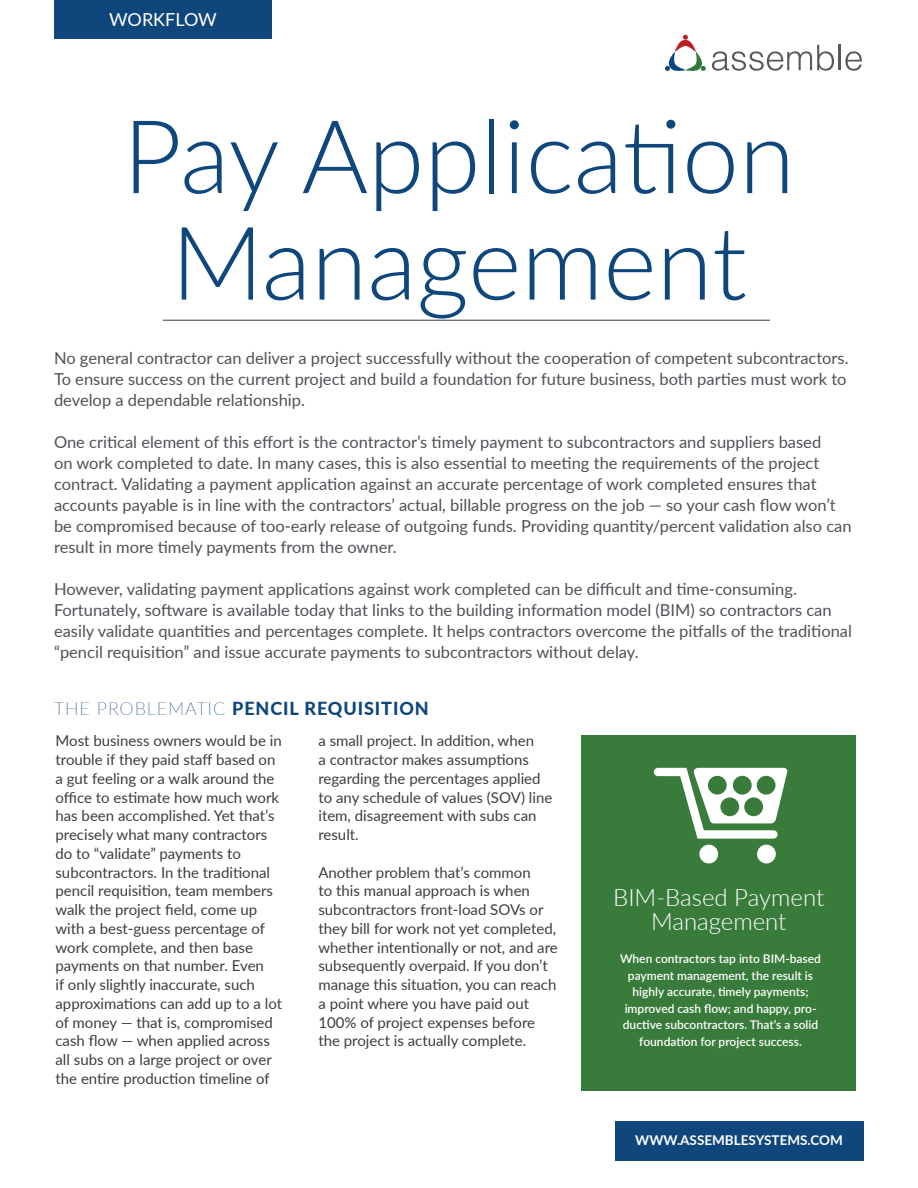
<style>
.page{position:relative;width:918px;height:1188px;background:#fff}
.page>*{position:absolute;margin:0;border:0;box-sizing:border-box;transform-origin:0 0}
.Header_Bebas_Neue{font:300 102px/106.5px "Lato";color:#0f467c;text-align:center}
.Small_Header_Bebas_N{font:300 24px/24.5px "Lato";color:#fff;text-align:center}
.t1{font:800 18px "Lato";letter-spacing:.05em;color:#0f467c}
.t2{font:18px "Lato";color:#fff}
.Subheader_Liberation{font:16.5px/21px "Lato";color:#4d5156}
.t3{font:15px/18.8px "Lato";color:#3d3d40}
.t4{font:700 13.5px "Lato";color:#fff}
.Subtitle{font:600 12px/16.5px "Lato";color:#fff;text-align:center}
.s1{font-weight:100}
</style>
<div class="page">
<hr style="left:163px;top:320px;width:607px;height:1px;background:#3d3d40">
<svg style="left:712px;top:45px;width:122px;height:26px"></svg>
<hr style="left:839px;top:45px;width:2px;height:25px;background:#57585a">
<svg style="left:845px;top:51px;width:17px;height:20px"></svg>
<svg style="left:665px;top:35px;width:41px;height:36px"></svg>
<div style="left:616px;top:1122px;width:248px;height:39px;background:#0f467c"></div>
<div style="left:54px;top:0;width:218px;height:39px;background:#0f467c"></div>
<div style="left:581px;top:735px;width:275px;height:356px;background:#397b3b"></div>
<div style="left:757px;top:845px;width:19px;height:18px;background:#fff;border-radius:50%"></div>
<div style="left:699px;top:845px;width:19px;height:18px;background:#fff;border-radius:50%"></div>
<svg style="left:654px;top:768px;width:134px;height:71px"></svg>
<p class="t2" style="left:109px;top:6px;width:109px">WORKFLOW</p>
<p class="Header_Bebas_Neue" style="left:123px;top:100px;width:674px">Pay Application<br>Management</p>
<p class="Subheader_Liberation" style="left:54px;top:346px;width:796px;text-align:justify">No general contractor can deliver a project successfully without the cooperation of competent subcontractors.<br>To ensure success on the current project and build a foundation for future business, both parties must work to develop a dependable relationship.</p>
<p class="Subheader_Liberation" style="left:54px;top:430px;width:799px">One critical element of this effort is the contractor’s timely payment to subcontractors and suppliers based<br>on work completed to date. In many cases, this is also essential to meeting the requirements of the project contract. Validating a payment application against an accurate percentage of work completed ensures that accounts payable is in line with the contractors’ actual, billable progress on the job — so your cash flow won’t be compromised because of too-early release of outgoing funds. Providing quantity/percent validation also can result in more timely payments from the owner.</p>
<p class="Subheader_Liberation" style="left:54px;top:577px;width:800px">However, validating payment applications against work completed can be difficult and time-consuming.<br>Fortunately, software is available today that links to the building information model (BIM) so contractors can easily validate quantities and percentages complete. It helps contractors overcome the pitfalls of the traditional “pencil requisition” and issue accurate payments to subcontractors without delay.</p>
<p class="t1" style="left:54px;top:695px;width:376px"><span class="s1">THE PROBLEMATIC</span> PENCIL REQUISITION</p>
<p class="t3" style="left:56px;top:731px;width:228px">Most business owners would be in trouble if they paid staff based on a gut feeling or a walk around the office to estimate how much work has been accomplished. Yet that’s precisely what many contractors do to “validate” payments to subcontractors. In the traditional pencil requisition, team members walk the project field, come up with a best-guess percentage of work complete, and then base payments on that number. Even<br>if only slightly inaccurate, such approximations can add up to a lot of money — that is, compromised cash flow — when applied across all subs on a large project or over the entire production timeline of</p>
<p class="t3" style="left:318px;top:731px;width:235px">a small project. In addition, when<br>a contractor makes assumptions regarding the percentages applied to any schedule of values (SOV) line item, disagreement with subs can result.</p>
<p class="t3" style="left:318px;top:862px;width:241px">Another problem that’s common<br>to this manual approach is when subcontractors front-load SOVs or they bill for work not yet completed, whether intentionally or not, and are subsequently overpaid. If you don’t manage this situation, you can reach a point where you have paid out 100% of project expenses before the project is actually complete.</p>
<p class="Small_Header_Bebas_N" style="left:613px;top:884px;width:213px">BIM-Based Payment<br>Management</p>
<p class="Subtitle" style="left:620px;top:950px;width:202px">When contractors tap into BIM-based payment management, the result is highly accurate, timely payments; improved cash flow; and happy, pro&shy;ductive subcontractors. That’s a solid foundation for project success.</p>
<p class="t4" style="left:635px;top:1130px;width:209px">WWW.ASSEMBLESYSTEMS.COM</p>
</div>
